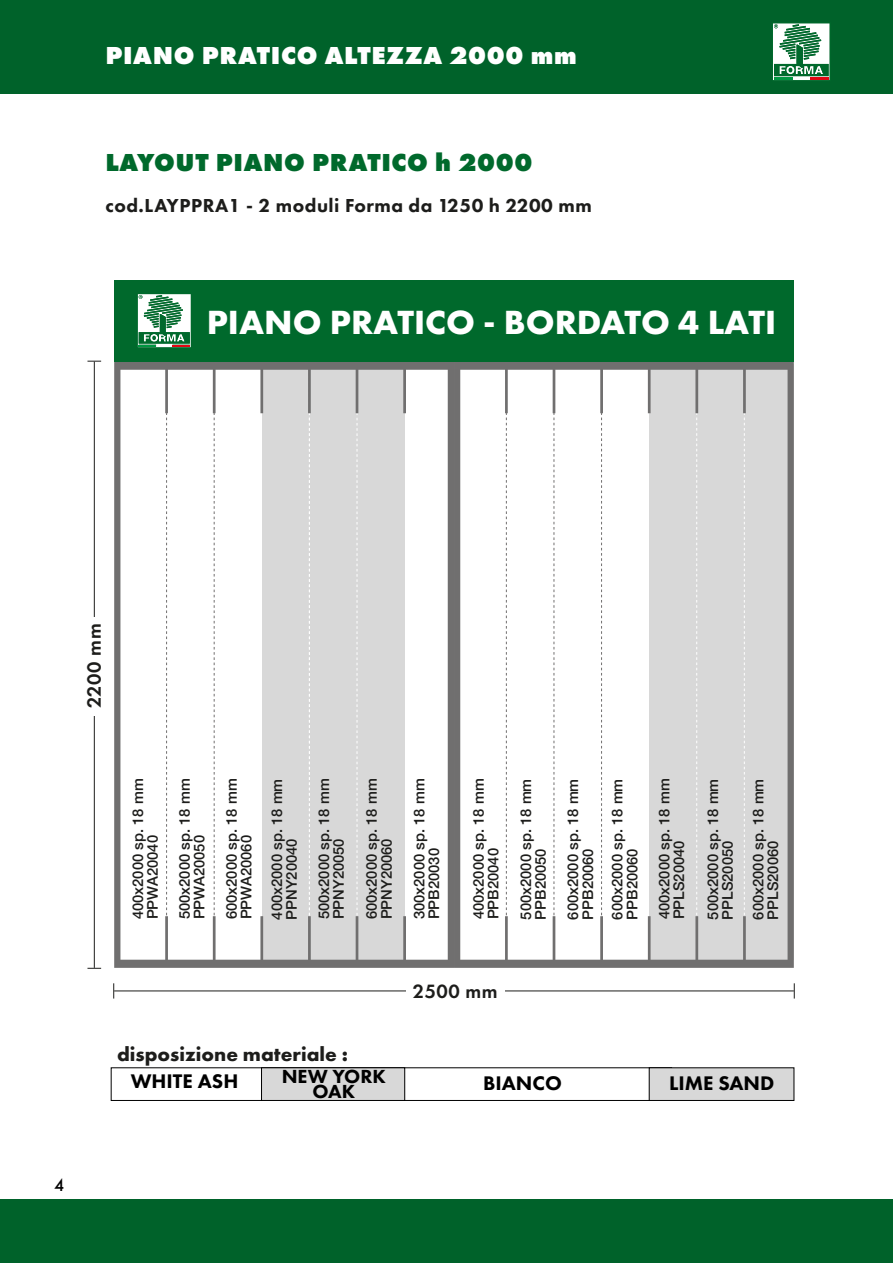
<style>
.page{position:relative;width:893px;height:1263px;background:#fff}
.page>*{position:absolute;margin:0;border:0;box-sizing:border-box;transform-origin:0 0}
.t1{font:700 34.8px "Futura PT";color:#fff}
.t2{font:800 25.5px "Futura PT";letter-spacing:.025em;color:#fff}
.t3{font:800 25.5px "Futura PT";letter-spacing:.025em;color:#00692c}
.t4{font:800 20.4px "Futura PT";color:#000}
.t5{font:700 20.4px "Futura PT";color:#1d1d1b}
.t6{font:600 19.95px "Futura PT";letter-spacing:.025em;color:#1d1d1b}
.t7{font:800 19.65px/15px "Futura PT";color:#000;text-align:center}
.t8{font:800 19.5px "Futura PT";letter-spacing:.025em;color:#1d1d1b}
.t9{font:500 18px "Futura PT";color:#000}
.t10{font:500 14.85px/14.7px "Helvetica Neue LT Std";color:#1d1d1b}
</style>
<div class="page">
<div style="left:0;top:1200px;width:893px;height:63px;background:#00622a"></div>
<div style="left:0;top:0;width:893px;height:93px;background:#00622a"></div>
<svg style="left:773px;top:23px;width:57px;height:58px"></svg>
<svg style="left:114px;top:362px;width:340px;height:606px"></svg>
<svg style="left:454px;top:362px;width:340px;height:606px"></svg>
<div style="left:114px;top:280px;width:340px;height:82px;background:#00692c"></div>
<div style="left:454px;top:280px;width:340px;height:82px;background:#00692c"></div>
<svg style="left:137px;top:294px;width:54px;height:54px"></svg>
<div style="left:649px;top:1068px;width:145px;height:32px;background:#d8d8d8"></div>
<div style="left:262px;top:1068px;width:143px;height:32px;background:#d8d8d8"></div>
<hr style="left:94px;top:362px;width:1px;height:606px;background:#1d1d1b">
<svg style="left:87px;top:361px;width:14px;height:1px"></svg>
<svg style="left:87px;top:968px;width:14px;height:1px"></svg>
<hr style="left:114px;top:990px;width:680px;height:1px;background:#1d1d1b">
<svg style="left:113px;top:983px;width:1px;height:15px"></svg>
<svg style="left:794px;top:983px;width:1px;height:15px"></svg>
<div style="left:406px;top:983px;width:99px;height:16px;background:#fff"></div>
<div style="left:87px;top:617px;width:15px;height:99px;background:#fff"></div>
<p class="t2" style="left:105px;top:39px;width:473px">PIANO PRATICO ALTEZZA 2000 mm</p>
<p class="t3" style="left:105px;top:146px;width:428px">LAYOUT PIANO PRATICO h 2000</p>
<p class="t8" style="left:105px;top:193px;width:488px">cod.LAYPPRA1 - 2 moduli Forma da 1250 h 2200 mm</p>
<p class="t1" style="left:207px;top:299px;width:571px">PIANO PRATICO - BORDATO 4 LATI</p>
<p class="t6" style="left:82px;top:708px;width:86px;rotate:-90deg">2200 mm</p>
<p class="t10" style="left:130px;top:919px;width:142px;rotate:-90deg">400x2000 sp. 18 mm<br>PPWA20040</p>
<p class="t10" style="left:177px;top:919px;width:142px;rotate:-90deg">500x2000 sp. 18 mm<br>PPWA20050</p>
<p class="t10" style="left:224px;top:919px;width:142px;rotate:-90deg">600x2000 sp. 18 mm<br>PPWA20060</p>
<p class="t10" style="left:269px;top:919px;width:142px;rotate:-90deg">400x2000 sp. 18 mm<br>PPNY20040</p>
<p class="t10" style="left:316px;top:919px;width:142px;rotate:-90deg">500x2000 sp. 18 mm<br>PPNY20050</p>
<p class="t10" style="left:364px;top:919px;width:142px;rotate:-90deg">600x2000 sp. 18 mm<br>PPNY20060</p>
<p class="t10" style="left:412px;top:919px;width:142px;rotate:-90deg">300x2000 sp. 18 mm<br>PPB20030</p>
<p class="t10" style="left:471px;top:919px;width:142px;rotate:-90deg">400x2000 sp. 18 mm<br>PPB20040</p>
<p class="t10" style="left:518px;top:919px;width:142px;rotate:-90deg">500x2000 sp. 18 mm<br>PPB20050</p>
<p class="t10" style="left:565px;top:919px;width:142px;rotate:-90deg">600x2000 sp. 18 mm<br>PPB20060</p>
<p class="t10" style="left:610px;top:919px;width:142px;rotate:-90deg">600x2000 sp. 18 mm<br>PPB20060</p>
<p class="t10" style="left:657px;top:919px;width:142px;rotate:-90deg">400x2000 sp. 18 mm<br>PPLS20040</p>
<p class="t10" style="left:705px;top:919px;width:142px;rotate:-90deg">500x2000 sp. 18 mm<br>PPLS20050</p>
<p class="t10" style="left:751px;top:919px;width:142px;rotate:-90deg">600x2000 sp. 18 mm<br>PPLS20060</p>
<p class="t6" style="left:413px;top:978px;width:86px">2500 mm</p>
<p class="t5" style="left:117px;top:1041px;width:232px">disposizione materiale :</p>
<p class="t7" style="left:282px;top:1069px;width:106px">NEW YORK<br>OAK</p>
<p class="t4" style="left:483px;top:1071px;width:80px">BIANCO</p>
<p class="t4" style="left:669px;top:1071px;width:107px">LIME SAND</p>
<p class="t4" style="left:131px;top:1069px;width:109px">WHITE ASH</p>
<p class="t9" style="left:54px;top:1174px;width:12px">4</p>
</div>
